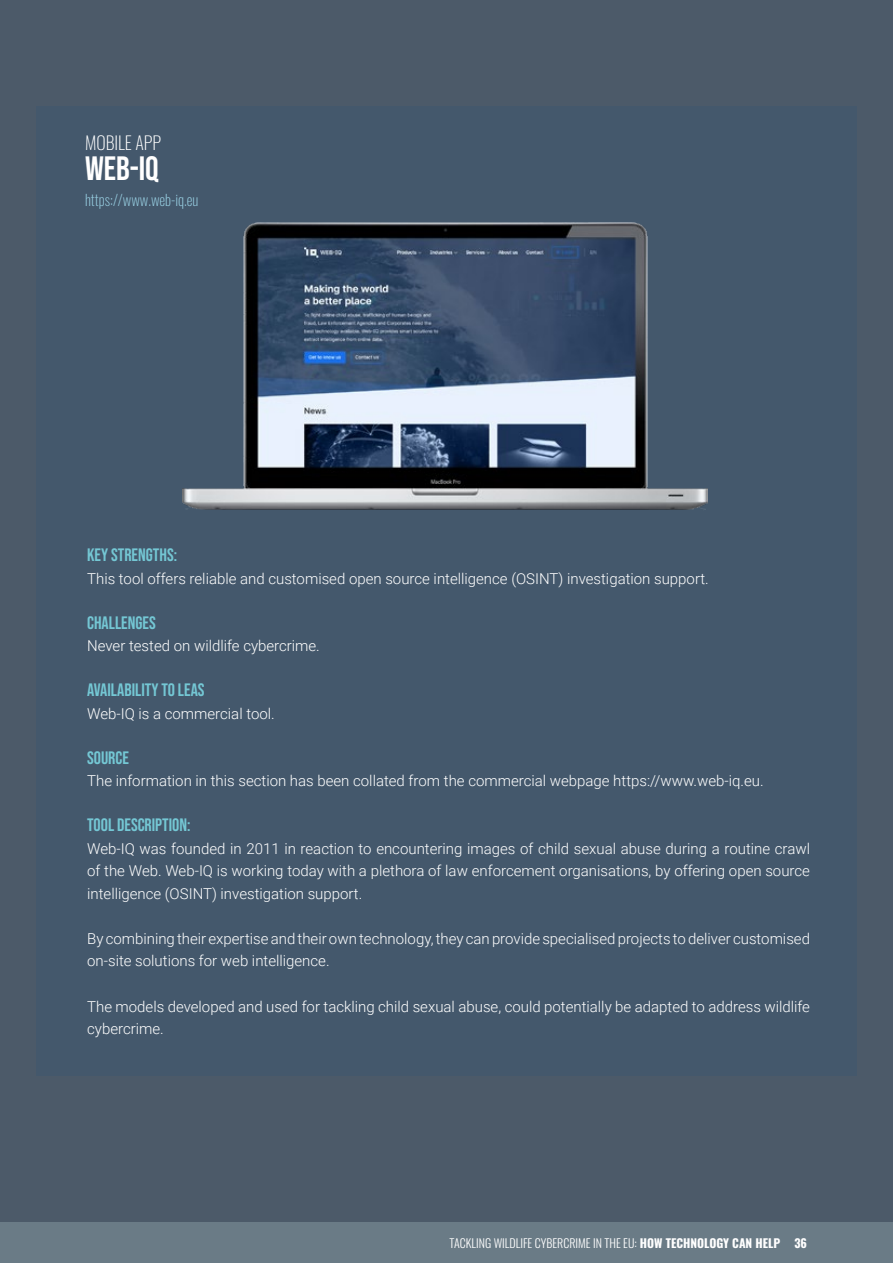
<style>
.page{position:relative;width:893px;height:1263px;background:#fff}
.page>*{position:absolute;margin:0;border:0;box-sizing:border-box;transform-origin:0 0}
.t1{font:33.75px "Bebas Neue";color:#fff}
.t2{font:18px "Bebas Neue";color:#74c7d4}
.t3{font:200 18px "Oswald";color:#fff}
.t4{font:300 15px/22.5px "Roboto";color:#fff}
.t5{font:200 15px "Oswald";color:#99d1e4}
.t6{font:300 12px "Oswald";color:#fff}
.s1{font-weight:700}
</style>
<div class="page">
<div style="left:0;top:1221px;width:893px;height:42px;background:#6a7b86"></div>
<div style="left:0;top:0;width:893px;height:1221px;background:#4c5a69"></div>
<div style="left:36px;top:106px;width:821px;height:970px;background:#44586c"></div>
<img style="left:182px;top:223px;width:525px;height:287px">
<p class="t3" style="left:85px;top:127px;width:78px">MOBILE APP</p>
<p class="t1" style="left:85px;top:150px;width:75px">WEB-IQ</p>
<p class="t5" style="left:85px;top:187px;width:115px">https://www.web-iq.eu</p>
<p class="t2" style="left:87px;top:545px;width:91px">KEY STRENGTHS:</p>
<p class="t4" style="left:87px;top:567px;width:623px">This tool offers reliable and customised open source intelligence (OSINT) investigation support.</p>
<p class="t2" style="left:87px;top:612px;width:70px">CHALLENGES</p>
<p class="t4" style="left:87px;top:634px;width:234px">Never tested on wildlife cybercrime.</p>
<p class="t2" style="left:87px;top:680px;width:119px">AVAILABILITY TO LEAS</p>
<p class="t4" style="left:87px;top:702px;width:189px">Web-IQ is a commercial tool.</p>
<p class="t2" style="left:87px;top:747px;width:43px">SOURCE</p>
<p class="t4" style="left:87px;top:769px;width:678px">The information in this section has been collated from the commercial webpage https://www.web-iq.eu.</p>
<p class="t2" style="left:87px;top:815px;width:105px">TOOL DESCRIPTION:</p>
<p class="t4" style="left:87px;top:837px;width:724px;text-align:justify">Web-IQ was founded in 2011 in reaction to encountering images of child sexual abuse during a routine crawl of the Web. Web-IQ is working today with a plethora of law enforcement organisations, by offering open source intelligence (OSINT) investigation support.</p>
<p class="t4" style="left:87px;top:927px;width:724px">By combining their expertise and their own technology, they can provide specialised projects to deliver customised on-site solutions for web intelligence.</p>
<p class="t4" style="left:87px;top:994px;width:724px">The models developed and used for tackling child sexual abuse, could potentially be adapted to address wildlife cybercrime.</p>
<p class="t6" style="left:449px;top:1233px;width:359px">TACKLING WILDLIFE CYBERCRIME IN THE EU: <span class="s1">HOW TECHNOLOGY CAN HELP 36</span></p>
</div>
